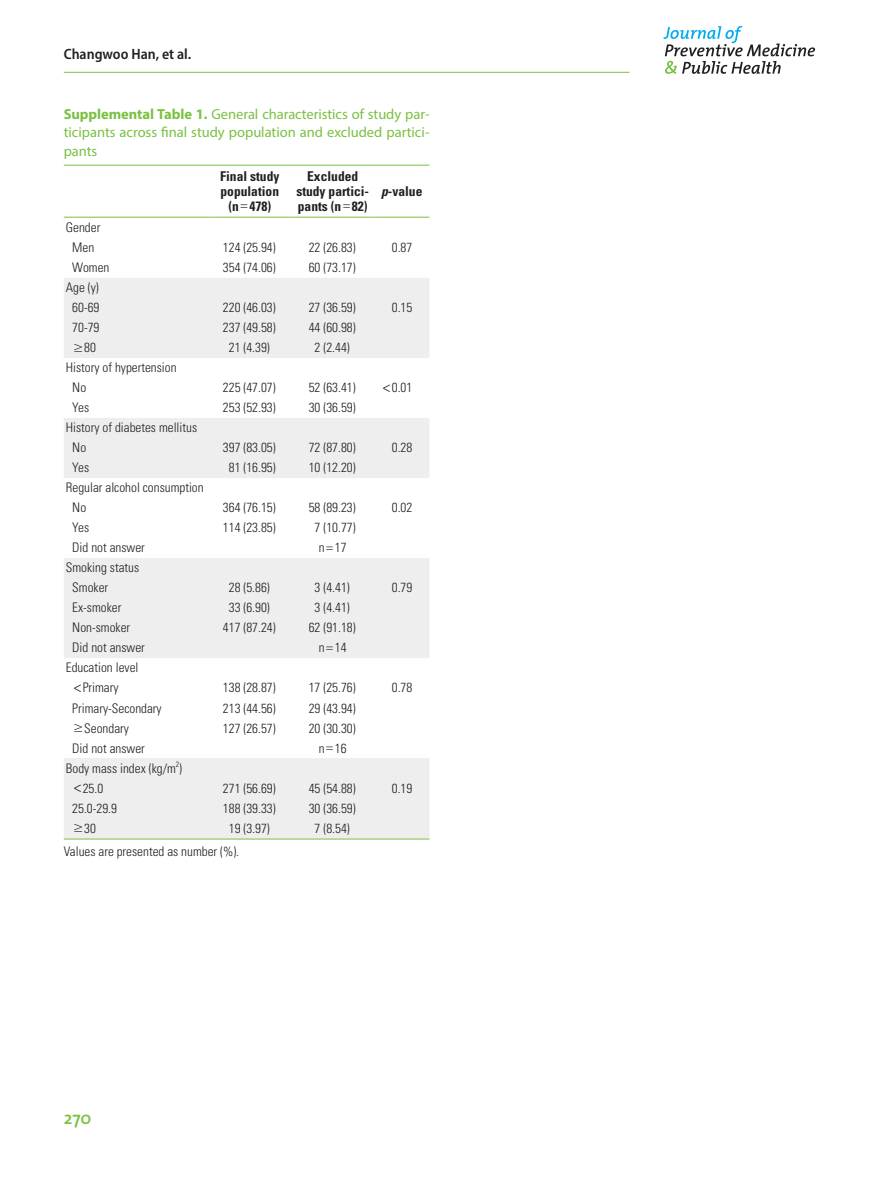
<style>
.page{position:relative;width:893px;height:1191px;background:#fff}
.page>*{position:absolute;margin:0;border:0;box-sizing:border-box;transform-origin:0 0}
.t1{font:600 18px "The Mix";color:#79c142}
.t2{font:600 semi-condensed 15px "Myriad Pro";color:#231f20}
.jpmph_표그림캡션{font:14.55px/18.8px "Myriad Pro";color:#79c142;text-align:justify}
.jpmph_표머리{font:700 condensed 13.5px/15px "Univers LT Std";color:#231f20;text-align:center}
.jpmph_표본문{font:300 condensed 13.2px "Univers LT Std";color:#231f20}
.s1{font-weight:700}
.s2{font-family:"Dotum";font-weight:400;font-stretch:normal}
.s3{font-style:italic}
</style>
<div class="page">
<hr style="left:64px;top:72px;width:565px;height:1px;background:#79c142">
<svg style="left:663px;top:26px;width:152px;height:48px"></svg>
<svg style="left:64px;top:216px;width:365px;height:1px"></svg>
<svg style="left:64px;top:278px;width:365px;height:560px;fill:#eeeeef"></svg>
<hr style="left:64px;top:165px;width:144px;height:1px;background:#79c142">
<hr style="left:208px;top:165px;width:83px;height:1px;background:#79c142">
<hr style="left:291px;top:165px;width:83px;height:1px;background:#79c142">
<hr style="left:374px;top:165px;width:55px;height:1px;background:#79c142">
<hr style="left:64px;top:217px;width:144px;height:1px;background:#79c142">
<hr style="left:208px;top:217px;width:83px;height:1px;background:#79c142">
<hr style="left:291px;top:217px;width:83px;height:1px;background:#79c142">
<hr style="left:374px;top:217px;width:55px;height:1px;background:#79c142">
<hr style="left:64px;top:838px;width:144px;height:1px;background:#79c142">
<hr style="left:208px;top:838px;width:83px;height:1px;background:#79c142">
<hr style="left:291px;top:838px;width:83px;height:1px;background:#79c142">
<hr style="left:374px;top:838px;width:55px;height:1px;background:#79c142">
<p class="t2" style="left:64px;top:45px;width:129px">Changwoo Han, et al.</p>
<p class="jpmph_표그림캡션" style="left:64px;top:104px;width:367px"><span class="s1">Supplemental Table 1.</span> General characteristics of study par&shy;ticipants across final study population and excluded partici&shy;pants</p>
<p class="jpmph_표머리" style="left:220px;top:168px;width:61px">Final study population (n<span class="s2">=</span>478)</p>
<p class="jpmph_표머리" style="left:296px;top:168px;width:74px">Excluded study partici&shy;pants (n<span class="s2">=</span>82)</p>
<p class="jpmph_표머리" style="left:381px;top:183px;width:43px"><span class="s3">p</span>-value</p>
<p class="jpmph_표본문" style="left:66px;top:220px;width:36px">Gender</p>
<p class="jpmph_표본문" style="left:72px;top:240px;width:23px">Men</p>
<p class="jpmph_표본문" style="left:223px;top:240px;width:54px">124 (25.94)</p>
<p class="jpmph_표본문" style="left:309px;top:240px;width:48px">22 (26.83)</p>
<p class="jpmph_표본문" style="left:392px;top:240px;width:22px">0.87</p>
<p class="jpmph_표본문" style="left:72px;top:260px;width:39px">Women</p>
<p class="jpmph_표본문" style="left:223px;top:260px;width:54px">354 (74.06)</p>
<p class="jpmph_표본문" style="left:309px;top:260px;width:48px">60 (73.17)</p>
<p class="jpmph_표본문" style="left:66px;top:280px;width:34px">Age (y)</p>
<p class="jpmph_표본문" style="left:72px;top:300px;width:29px">60-69</p>
<p class="jpmph_표본문" style="left:223px;top:300px;width:54px">220 (46.03)</p>
<p class="jpmph_표본문" style="left:309px;top:300px;width:48px">27 (36.59)</p>
<p class="jpmph_표본문" style="left:392px;top:300px;width:22px">0.15</p>
<p class="jpmph_표본문" style="left:72px;top:320px;width:29px">70-79</p>
<p class="jpmph_표본문" style="left:223px;top:320px;width:54px">237 (49.58)</p>
<p class="jpmph_표본문" style="left:309px;top:320px;width:48px">44 (60.98)</p>
<p class="jpmph_표본문" style="left:73px;top:340px;width:25px"><span class="s2">≥</span>80</p>
<p class="jpmph_표본문" style="left:229px;top:340px;width:43px">21 (4.39)</p>
<p class="jpmph_표본문" style="left:315px;top:340px;width:37px">2 (2.44)</p>
<p class="jpmph_표본문" style="left:66px;top:360px;width:112px">History of hypertension</p>
<p class="jpmph_표본문" style="left:72px;top:380px;width:15px">No</p>
<p class="jpmph_표본문" style="left:223px;top:380px;width:54px">225 (47.07)</p>
<p class="jpmph_표본문" style="left:309px;top:380px;width:48px">52 (63.41)</p>
<p class="jpmph_표본문" style="left:382px;top:380px;width:31px"><span class="s2">&lt;</span>0.01</p>
<p class="jpmph_표본문" style="left:72px;top:400px;width:18px">Yes</p>
<p class="jpmph_표본문" style="left:223px;top:400px;width:54px">253 (52.93)</p>
<p class="jpmph_표본문" style="left:309px;top:400px;width:48px">30 (36.59)</p>
<p class="jpmph_표본문" style="left:66px;top:420px;width:133px">History of diabetes mellitus</p>
<p class="jpmph_표본문" style="left:72px;top:440px;width:15px">No</p>
<p class="jpmph_표본문" style="left:223px;top:440px;width:54px">397 (83.05)</p>
<p class="jpmph_표본문" style="left:309px;top:440px;width:48px">72 (87.80)</p>
<p class="jpmph_표본문" style="left:392px;top:440px;width:22px">0.28</p>
<p class="jpmph_표본문" style="left:72px;top:460px;width:18px">Yes</p>
<p class="jpmph_표본문" style="left:229px;top:460px;width:48px">81 (16.95)</p>
<p class="jpmph_표본문" style="left:309px;top:460px;width:48px">10 (12.20)</p>
<p class="jpmph_표본문" style="left:66px;top:480px;width:139px">Regular alcohol consumption</p>
<p class="jpmph_표본문" style="left:72px;top:500px;width:15px">No</p>
<p class="jpmph_표본문" style="left:223px;top:500px;width:54px">364 (76.15)</p>
<p class="jpmph_표본문" style="left:309px;top:500px;width:48px">58 (89.23)</p>
<p class="jpmph_표본문" style="left:392px;top:500px;width:22px">0.02</p>
<p class="jpmph_표본문" style="left:72px;top:520px;width:18px">Yes</p>
<p class="jpmph_표본문" style="left:223px;top:520px;width:54px">114 (23.85)</p>
<p class="jpmph_표본문" style="left:315px;top:520px;width:43px">7 (10.77)</p>
<p class="jpmph_표본문" style="left:72px;top:540px;width:74px">Did not answer</p>
<p class="jpmph_표본문" style="left:319px;top:540px;width:29px">n<span class="s2">=</span>17</p>
<p class="jpmph_표본문" style="left:66px;top:560px;width:75px">Smoking status</p>
<p class="jpmph_표본문" style="left:72px;top:580px;width:37px">Smoker</p>
<p class="jpmph_표본문" style="left:229px;top:580px;width:43px">28 (5.86)</p>
<p class="jpmph_표본문" style="left:315px;top:580px;width:37px">3 (4.41)</p>
<p class="jpmph_표본문" style="left:392px;top:580px;width:22px">0.79</p>
<p class="jpmph_표본문" style="left:72px;top:600px;width:51px">Ex-smoker</p>
<p class="jpmph_표본문" style="left:229px;top:600px;width:43px">33 (6.90)</p>
<p class="jpmph_표본문" style="left:315px;top:600px;width:37px">3 (4.41)</p>
<p class="jpmph_표본문" style="left:72px;top:620px;width:59px">Non-smoker</p>
<p class="jpmph_표본문" style="left:223px;top:620px;width:54px">417 (87.24)</p>
<p class="jpmph_표본문" style="left:309px;top:620px;width:48px">62 (91.18)</p>
<p class="jpmph_표본문" style="left:72px;top:640px;width:74px">Did not answer</p>
<p class="jpmph_표본문" style="left:319px;top:640px;width:29px">n<span class="s2">=</span>14</p>
<p class="jpmph_표본문" style="left:66px;top:660px;width:74px">Education level</p>
<p class="jpmph_표본문" style="left:73px;top:680px;width:47px"><span class="s2">&lt;</span>Primary</p>
<p class="jpmph_표본문" style="left:223px;top:680px;width:54px">138 (28.87)</p>
<p class="jpmph_표본문" style="left:309px;top:680px;width:48px">17 (25.76)</p>
<p class="jpmph_표본문" style="left:392px;top:680px;width:22px">0.78</p>
<p class="jpmph_표본문" style="left:72px;top:700px;width:91px">Primary-Secondary</p>
<p class="jpmph_표본문" style="left:223px;top:700px;width:54px">213 (44.56)</p>
<p class="jpmph_표본문" style="left:309px;top:700px;width:48px">29 (43.94)</p>
<p class="jpmph_표본문" style="left:73px;top:720px;width:58px"><span class="s2">≥</span>Seondary</p>
<p class="jpmph_표본문" style="left:223px;top:720px;width:54px">127 (26.57)</p>
<p class="jpmph_표본문" style="left:309px;top:720px;width:48px">20 (30.30)</p>
<p class="jpmph_표본문" style="left:72px;top:740px;width:74px">Did not answer</p>
<p class="jpmph_표본문" style="left:319px;top:740px;width:29px">n<span class="s2">=</span>16</p>
<p class="jpmph_표본문" style="left:66px;top:760px;width:118px">Body mass index (kg/m<sup>2</sup>)</p>
<p class="jpmph_표본문" style="left:73px;top:780px;width:31px"><span class="s2">&lt;</span>25.0</p>
<p class="jpmph_표본문" style="left:223px;top:780px;width:54px">271 (56.69)</p>
<p class="jpmph_표본문" style="left:309px;top:780px;width:48px">45 (54.88)</p>
<p class="jpmph_표본문" style="left:392px;top:780px;width:22px">0.19</p>
<p class="jpmph_표본문" style="left:72px;top:800px;width:46px">25.0-29.9</p>
<p class="jpmph_표본문" style="left:223px;top:800px;width:54px">188 (39.33)</p>
<p class="jpmph_표본문" style="left:309px;top:800px;width:48px">30 (36.59)</p>
<p class="jpmph_표본문" style="left:73px;top:820px;width:25px"><span class="s2">≥</span>30</p>
<p class="jpmph_표본문" style="left:229px;top:820px;width:43px">19 (3.97)</p>
<p class="jpmph_표본문" style="left:315px;top:820px;width:37px">7 (8.54)</p>
<p class="jpmph_표본문" style="left:64px;top:843px;width:177px">Values are presented as number (%).</p>
<h1 class="t1" style="left:64px;top:1103px;width:29px">270</h1>
</div>
